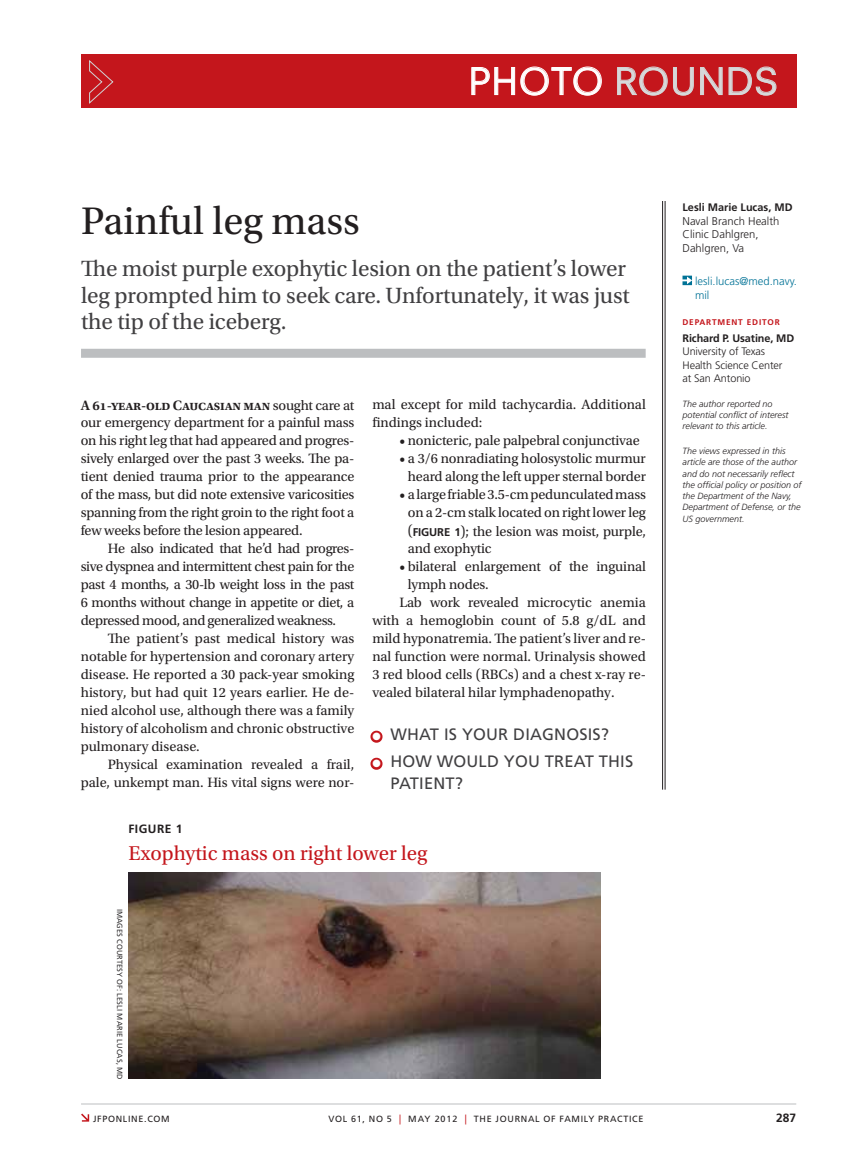
<style>
.page{position:relative;width:851px;height:1161px;background:#fff}
.page>*{position:absolute;margin:0;border:0;box-sizing:border-box;transform-origin:0 0}
.t1{font:40.5px "Utopia Std";color:#231f20}
.t2{font:36px "Neuzeit SLT Std";letter-spacing:.025em;color:#d7d9da}
.t3{font:23.25px/26.2px "Utopia Std";letter-spacing:-.005em;color:#414042}
.t4{font:21px "Utopia Std";color:#c4161c}
.t5{font:16.5px/21.6px "Frutiger LT Std";letter-spacing:.01em;color:#414042}
.t6{font:14.25px/18px "Utopia Std";letter-spacing:-.005em;color:#231f20;text-align:justify}
.t7{font:700 12px "Frutiger LT Std";color:#231f20}
.t8{font:300 11.25px/13.5px "Frutiger LT Std";color:#231f20}
.t9{font:300 11.25px/13.5px "Frutiger LT Std";color:#007296}
.t10{font:300 10.8px/13.5px "Frutiger LT Std";letter-spacing:-.01em;color:#231f20}
.t11{font:700 10.8px "Frutiger LT Std";color:#231f20}
.t12{font:italic 300 9px/11.2px "Frutiger LT Std";color:#231f20}
.t13{font:9px "Frutiger LT Std";letter-spacing:.075em;color:#231f20}
.t14{font:700 8.25px "Frutiger LT Std";letter-spacing:.1em;color:#c4161c}
.t15{font:7.5px "Frutiger LT Std";letter-spacing:.01em;color:#333132}
.s1{color:#fff}
.s2{font-weight:600}
.s3{font-family:"Frutiger LT Std";font-weight:700;font-size:11.25px}
.s4{font-size:9.9px;color:#c4161c}
</style>
<div class="page">
<svg style="left:81px;top:1114px;width:8px;height:8px"></svg>
<hr style="left:81px;top:1104px;width:715px;height:1px;background:#bcbec0">
<div style="left:81px;top:54px;width:715px;height:54px;background:#c4161c"></div>
<svg style="left:89px;top:60px;width:25px;height:44px"></svg>
<svg style="left:471px;top:67px;width:130px;height:28px"></svg>
<svg style="left:617px;top:67px;width:50px;height:28px"></svg>
<svg style="left:673px;top:67px;width:20px;height:28px"></svg>
<svg style="left:700px;top:67px;width:22px;height:28px"></svg>
<svg style="left:728px;top:67px;width:48px;height:28px"></svg>
<div style="left:81px;top:349px;width:564px;height:9px;background:#bcbec0"></div>
<svg style="left:370px;top:730px;width:13px;height:13px"></svg>
<svg style="left:370px;top:757px;width:13px;height:13px"></svg>
<svg style="left:682px;top:276px;width:10px;height:9px"></svg>
<hr style="left:664px;top:201px;width:1px;height:589px;background:#231f20">
<hr style="left:662px;top:201px;width:1px;height:589px;background:#231f20">
<img style="left:128px;top:873px;width:472px;height:205px">
<h2 class="t2" style="left:469px;top:59px;width:311px"><span class="s1">Photo</span> ROUNDS</h2>
<h1 class="t1" style="left:81px;top:199px;width:280px">Painful leg mass</h1>
<h3 class="t3" style="left:81px;top:256px;width:550px">The moist purple exophytic lesion on the patient’s lower leg prompted him to seek care. Unfortunately, it was just the tip of the iceberg.</h3>
<p class="t6" style="left:81px;top:396px;width:275px"><span class="s2">A 61-year-old Caucasian man</span> sought care at our emergency department for a painful mass on his right leg that had appeared and progres&shy;sively enlarged over the past 3 weeks. The pa&shy;tient denied trauma prior to the appearance of the mass, but did note extensive varicosities spanning from the right groin to the right foot a few weeks before the lesion appeared.</p>
<p class="t6" style="left:81px;top:540px;width:275px;text-indent:27px">He also indicated that he’d had progres&shy;sive dyspnea and intermittent chest pain for the past 4 months, a 30-lb weight loss in the past 6 months without change in appetite or diet, a depressed mood, and generalized weakness.</p>
<p class="t6" style="left:81px;top:630px;width:275px;text-indent:27px">The patient’s past medical history was notable for hypertension and coronary artery disease. He reported a 30 pack-year smoking history, but had quit 12 years earlier. He de&shy;nied alcohol use, although there was a family history of alcoholism and chronic obstructive pulmonary disease.</p>
<p class="t6" style="left:81px;top:756px;width:275px;text-align:right">Physical examination revealed a frail, pale, unkempt man. His vital signs were nor-</p>
<p class="t6" style="left:372px;top:396px;width:275px">mal except for mild tachycardia. Additional findings included:</p>
<p class="t6" style="left:399px;top:432px;width:242px">• nonicteric, pale palpebral conjunctivae</p>
<p class="t6" style="left:399px;top:450px;width:248px;text-align:center">• a 3/6 nonradiating holosystolic murmur heard along the left upper sternal border</p>
<p class="t6" style="left:408px;top:486px;width:240px;text-indent:-8px">• a large friable 3.5-cm pedunculated mass on a 2-cm stalk located on right lower leg (<span class="s3">FIGURE 1</span>); the lesion was moist, purple, and exophytic</p>
<p class="t6" style="left:399px;top:558px;width:248px">• bilateral enlargement of the inguinal</p>
<p class="t6" style="left:408px;top:576px;width:82px">lymph nodes.</p>
<p class="t6" style="left:399px;top:594px;width:248px">Lab work revealed microcytic anemia</p>
<p class="t6" style="left:372px;top:612px;width:275px">with a hemoglobin count of 5.8 g/dL and</p>
<p class="t6" style="left:372px;top:630px;width:275px">mild hyponatremia. The patient’s liver and re-</p>
<p class="t6" style="left:372px;top:648px;width:275px">nal function were normal. Urinalysis showed</p>
<p class="t6" style="left:372px;top:666px;width:275px">3 red blood cells (RBCs) and a chest x-ray re-</p>
<p class="t6" style="left:372px;top:684px;width:244px">vealed bilateral hilar lymphadenopathy.</p>
<p class="t5" style="left:372px;top:724px;width:238px"><span class="s1">●</span> WHAT IS YOUR DIAGNOSIS?</p>
<p class="t5" style="left:390px;top:751px;width:227px;text-indent:-18px"><span class="s1">●</span> H OW WOULD YOU TREAT THIS<br>PATIENT?</p>
<p class="t7" style="left:128px;top:822px;width:15px">Figure</p>
<p class="t7" style="left:176px;top:822px;width:8px">1</p>
<h3 class="t4" style="left:128px;top:841px;width:300px">Exophytic mass on right lower leg</h3>
<p class="t15" style="left:124px;top:909px;width:171px;rotate:90deg">IMAGES COURTESY OF: LESLI MARIE LUCAS, MD</p>
<p class="t11" style="left:682px;top:201px;width:111px">Lesli Marie Lucas, MD</p>
<p class="t8" style="left:682px;top:215px;width:98px">Naval Branch Health<br>Clinic Dahlgren,<br>Dahlgren, Va</p>
<p class="t9" style="left:695px;top:275px;width:103px">lesli.lucas@med.navy. mil</p>
<p class="t14" style="left:682px;top:317px;width:99px">Departme nt EDITOR</p>
<p class="t11" style="left:682px;top:332px;width:113px">Richard P. Usatine, MD</p>
<p class="t10" style="left:682px;top:345px;width:101px">University of Texas<br>Health Science Center at San Antonio</p>
<p class="t12" style="left:682px;top:398px;width:108px">The author reported no potential conflict of interest relevant to this article.</p>
<p class="t12" style="left:682px;top:446px;width:121px">The views expressed in this article are those of the author and do not necessarily reflect the official policy or position of the Department of the Navy,<br>Department of Defense, or the<br>US government.</p>
<p class="t13" style="left:93px;top:1113px;width:78px">JFPONLINE.COM</p>
<p class="t13" style="left:328px;top:1113px;width:316px">VOL 61, NO 5 <span class="s4">|</span> MAY 2012 <span class="s4">|</span> THE JOURNAL OF FAMILY PRACTICE</p>
<p class="t7" style="left:776px;top:1111px;width:22px">287</p>
</div>
